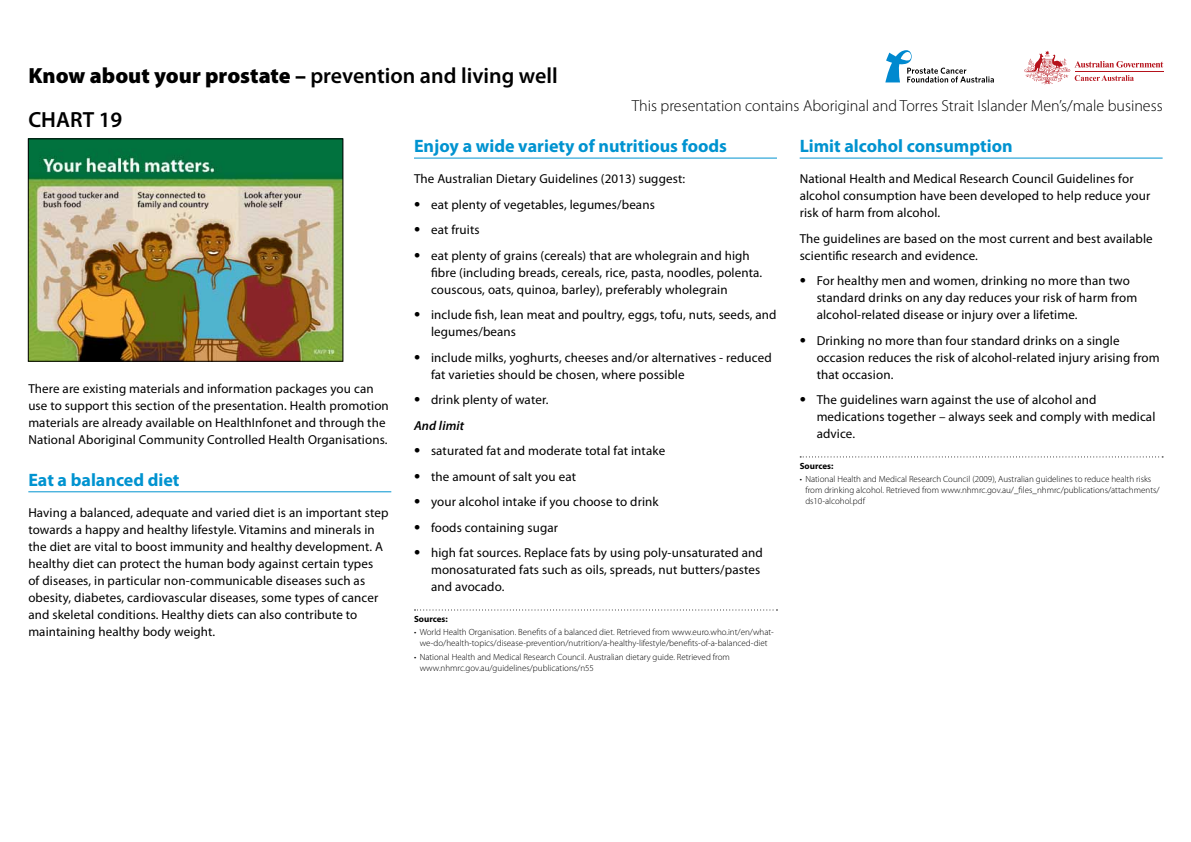
<style>
.page{position:relative;width:1191px;height:842px;background:#fff}
.page>*{position:absolute;margin:0;border:0;box-sizing:border-box;transform-origin:0 0}
.t1{font:600 22px "Myriad Pro";color:#000}
.t2{font:700 18px "Myriad Pro";color:#0093d0}
.t3{font:300 16px "Myriad Pro";color:#000}
.t4{font:13px/17px "Myriad Pro";letter-spacing:.01em;color:#000}
.t5{font:300 9px/10.8px "Myriad Pro";color:#000}
.t6{font:700 9px "Myriad Pro";color:#000}
.s1{font-weight:900}
.s2{font-size:22px}
.s3{font-weight:600;font-style:italic}
</style>
<div class="page">
<hr style="left:414px;top:158px;width:363px;height:1px;background:#0093d0">
<svg style="left:414px;top:609px;width:363px;height:1px"></svg>
<hr style="left:28px;top:491px;width:363px;height:1px;background:#0093d0">
<img style="left:30px;top:140px;width:311px;height:220px">
<div style="left:28px;top:138px;width:315px;height:224px;border:1px solid #000"></div>
<hr style="left:799px;top:158px;width:363px;height:1px;background:#0093d0">
<svg style="left:800px;top:456px;width:363px;height:1px"></svg>
<svg style="left:1024px;top:51px;width:139px;height:33px"></svg>
<hr style="left:1074px;top:71px;width:89px;height:1px;background:#b5121b">
<svg style="left:885px;top:50px;width:109px;height:33px"></svg>
<h1 class="t1" style="left:28px;top:63px;width:531px"><span class="s1">Know about your prostate –</span> prevention and living well</h1>
<h1 class="t1" style="left:28px;top:107px;width:96px">CHART 19</h1>
<p class="t4" style="left:28px;top:381px;width:362px">There are existing materials and information packages you can use to support this section of the presentation. Health promotion materials are already available on HealthInfonet and through the National Aboriginal Community Controlled Health Organisations.</p>
<h2 class="t2" style="left:28px;top:469px;width:153px">Eat a balanced diet</h2>
<p class="t4" style="left:28px;top:504px;width:361px">Having a balanced, adequate and varied diet is an important step towards a happy and healthy lifestyle. Vitamins and minerals in the diet are vital to boost immunity and healthy development. A healthy diet can protect the human body against certain types<br>of diseases, in particular non-communicable diseases such as obesity, diabetes, cardiovascular diseases, some types of cancer and skeletal conditions. Healthy diets can also contribute to maintaining healthy body weight.</p>
<p class="t3" style="left:632px;top:97px;width:532px">This presentation contains Aboriginal and Torres Strait Islander Men’s/male business</p>
<h2 class="t2" style="left:414px;top:136px;width:314px">Enjoy a wide variety of nutritious foods</h2>
<p class="t4" style="left:414px;top:170px;width:273px">The Australian Dietary Guidelines (2013) suggest:</p>
<p class="t4" style="left:414px;top:196px;width:242px"><span class="s2">•</span> eat plenty of vegetables, legumes/beans</p>
<p class="t4" style="left:414px;top:221px;width:67px"><span class="s2">•</span> eat fruits</p>
<p class="t4" style="left:431px;top:247px;width:333px;text-indent:-17px"><span class="s2">•</span> eat plenty of grains (cereals) that are wholegrain and high fibre (including breads, cereals, rice, pasta, noodles, polenta. couscous, oats, quinoa, barley), preferably wholegrain</p>
<p class="t4" style="left:431px;top:306px;width:347px;text-indent:-17px"><span class="s2">•</span> include fish, lean meat and poultry, eggs, tofu, nuts, seeds, and legumes/beans</p>
<p class="t4" style="left:431px;top:349px;width:342px;text-indent:-17px"><span class="s2">•</span> include milks, yoghurts, cheeses and/or alternatives - reduced fat varieties should be chosen, where possible</p>
<p class="t4" style="left:414px;top:387px;width:136px;line-height:25.5px"><span class="s2">•</span> drink plenty of water.<br><span class="s3">And limit</span></p>
<p class="t4" style="left:414px;top:443px;width:253px"><span class="s2">•</span> saturated fat and moderate total fat intake</p>
<p class="t4" style="left:414px;top:468px;width:163px"><span class="s2">•</span> the amount of salt you eat</p>
<p class="t4" style="left:414px;top:494px;width:246px"><span class="s2">•</span> your alcohol intake if you choose to drink</p>
<p class="t4" style="left:414px;top:519px;width:146px"><span class="s2">•</span> foods containing sugar</p>
<p class="t4" style="left:431px;top:545px;width:333px;text-indent:-17px"><span class="s2">•</span> high fat sources. Replace fats by using poly-unsaturated and monosaturated fats such as oils, spreads, nut butters/pastes and avocado.</p>
<p class="t6" style="left:414px;top:614px;width:35px">Sources:</p>
<p class="t5" style="left:414px;top:627px;width:361px;text-align:center">• World Health Organisation. Benefits of a balanced diet. Retrieved from www.euro.who.int/en/what&shy;we-do/health-topics/disease-prevention/nutrition/a-healthy-lifestyle/benefits-of-a-balanced-diet</p>
<p class="t5" style="left:420px;top:652px;width:312px;text-indent:-6px">• National Health and Medical Research Council. Australian dietary guide. Retrieved from www.nhmrc.gov.au/guidelines/publications/n55</p>
<h2 class="t2" style="left:799px;top:136px;width:214px">Limit alcohol consumption</h2>
<p class="t4" style="left:799px;top:170px;width:352px">National Health and Medical Research Council Guidelines for alcohol consumption have been developed to help reduce your risk of harm from alcohol.</p>
<p class="t4" style="left:799px;top:230px;width:354px">The guidelines are based on the most current and best available scientific research and evidence.</p>
<p class="t4" style="left:816px;top:272px;width:322px;text-indent:-17px"><span class="s2">•</span> For healthy men and women, drinking no more than two standard drinks on any day reduces your risk of harm from alcohol-related disease or injury over a lifetime.</p>
<p class="t4" style="left:816px;top:332px;width:344px;text-indent:-17px"><span class="s2">•</span> Drinking no more than four standard drinks on a single occasion reduces the risk of alcohol-related injury arising from that occasion.</p>
<p class="t4" style="left:816px;top:391px;width:340px;text-indent:-17px"><span class="s2">•</span> The guidelines warn against the use of alcohol and medications together – always seek and comply with medical advice.</p>
<p class="t6" style="left:799px;top:461px;width:35px">Sources:</p>
<p class="t5" style="left:805px;top:474px;width:356px;text-indent:-6px">• National Health and Medical Research Council (2009), Australian guidelines to reduce health risks from drinking alcohol. Retrieved from www.nhmrc.gov.au/_files_nhmrc/publications/attachments/ ds10-alcohol.pdf</p>
</div>
